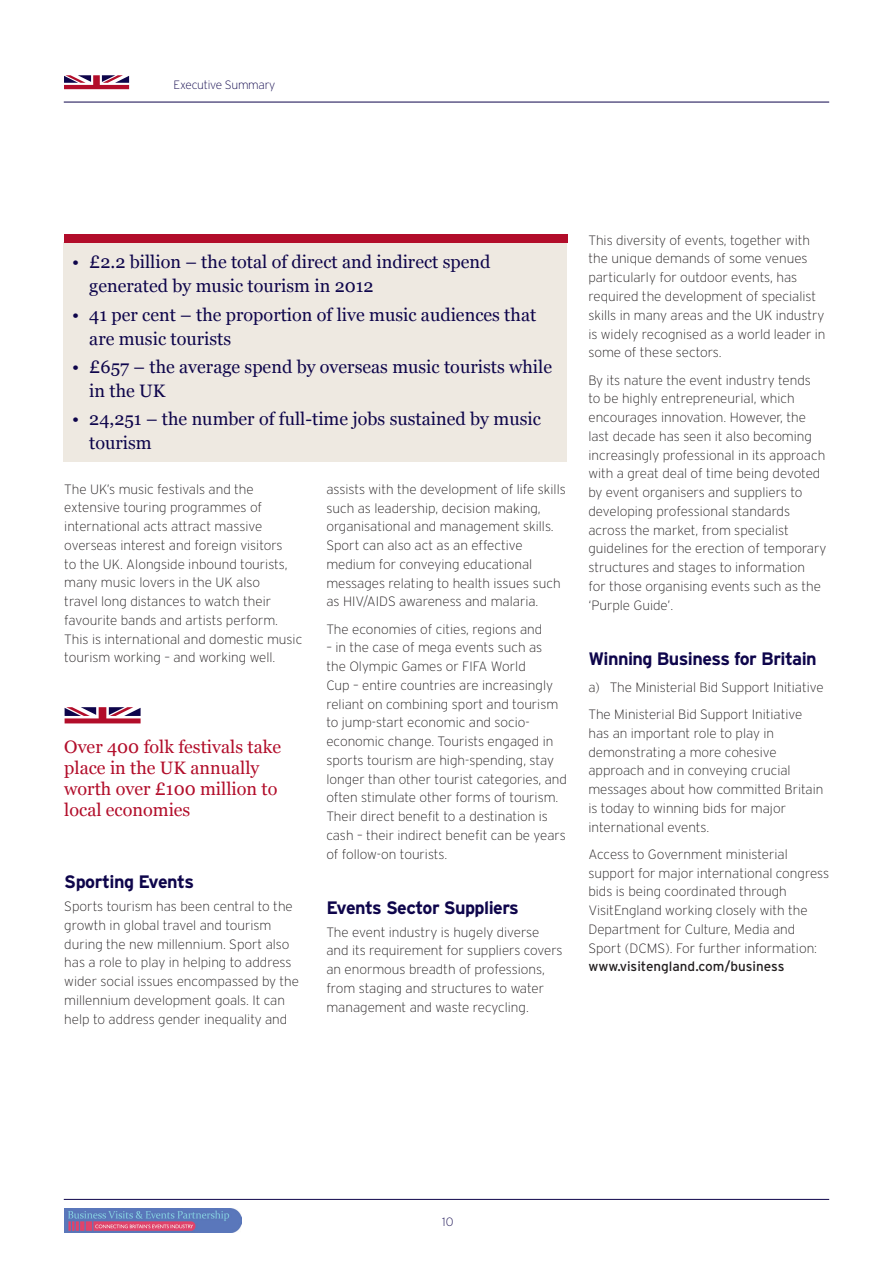
<style>
.page{position:relative;width:893px;height:1263px;background:#fff}
.page>*{position:absolute;margin:0;border:0;box-sizing:border-box;transform-origin:0 0}
.t1{font:18px/24px "Georgia";color:#0e054b}
.Pull_out_RED_LC{font:18px/21px "Georgia";color:#b20d2a}
.Subheading_BLUE{font:700 18px "Interstate";letter-spacing:-.03em;color:#0e054b}
.Body_text{font:200 13.5px/18.8px "Interstate";color:#231f20}
.Body_text-2{font:200 12px "Interstate";letter-spacing:-.02em;color:#0e054b}
.s1{font-weight:400}
</style>
<div class="page">
<img style="left:64px;top:1208px;width:177px;height:24px">
<hr style="left:64px;top:102px;width:765px;height:1px;background:#0e054b">
<hr style="left:64px;top:1199px;width:765px;height:1px;background:#0e054b">
<svg style="left:64px;top:75px;width:65px;height:14px"></svg>
<svg style="left:64px;top:707px;width:1px;height:16px"></svg>
<svg style="left:65px;top:707px;width:76px;height:16px"></svg>
<div style="left:64px;top:242px;width:503px;height:219px;background:#eee9e1"></div>
<div style="left:64px;top:234px;width:503px;height:8px;background:#b20d2a"></div>
<p class="Body_text-2" style="left:174px;top:78px;width:103px">Executive Summary</p>
<p class="t1" style="left:89px;top:250px;width:403px;text-indent:-17px">• £2.2 billion – the total of direct and indirect spend generated by music tourism in 2012</p>
<p class="t1" style="left:89px;top:303px;width:448px;text-indent:-17px">• 41 per cent – the proportion of live music audiences that are music tourists</p>
<p class="t1" style="left:89px;top:355px;width:464px;text-indent:-17px">• £657 – the average spend by overseas music tourists while in the UK</p>
<p class="t1" style="left:89px;top:407px;width:453px;text-indent:-17px">• 24,251 – the number of full-time jobs sustained by music tourism</p>
<p class="Body_text" style="left:64px;top:479px;width:240px">The UK’s music festivals and the extensive touring programmes of international acts attract massive overseas interest and foreign visitors<br>to the UK. Alongside inbound tourists, many music lovers in the UK also<br>travel long distances to watch their favourite bands and artists perform.<br>This is international and domestic music tourism working – and working well.</p>
<p class="Pull_out_RED_LC" style="left:64px;top:737px;width:218px">Over 400 folk festivals take place in the UK annually worth over £100 million to local economies</p>
<p class="Subheading_BLUE" style="left:64px;top:872px;width:131px">Sporting Events</p>
<p class="Body_text" style="left:64px;top:897px;width:236px">Sports tourism has been central to the growth in global travel and tourism during the new millennium. Sport also has a role to play in helping to address wider social issues encompassed by the millennium development goals. It can help to address gender inequality and</p>
<p class="Body_text" style="left:326px;top:480px;width:241px">assists with the development of life skills such as leadership, decision making, organisational and management skills.<br>Sport can also act as an effective medium for conveying educational messages relating to health issues such as HIV/AIDS awareness and malaria.</p>
<p class="Body_text" style="left:326px;top:619px;width:217px">The economies of cities, regions and</p>
<p class="Body_text" style="left:326px;top:638px;width:242px">– in the case of mega events such as<br>the Olympic Games or FIFA World<br>Cup – entire countries are increasingly reliant on combining sport and tourism to jump-start economic and socio&shy;economic change. Tourists engaged in sports tourism are high-spending, stay longer than other tourist categories, and often stimulate other forms of tourism.<br>Their direct benefit to a destination is cash – their indirect benefit can be years of follow-on tourists.</p>
<p class="Subheading_BLUE" style="left:326px;top:897px;width:194px">Events Sector Suppliers</p>
<p class="Body_text" style="left:326px;top:922px;width:238px">The event industry is hugely diverse and its requirement for suppliers covers an enormous breadth of professions, from staging and structures to water management and waste recycling.</p>
<p class="Body_text" style="left:588px;top:231px;width:239px">This diversity of events, together with the unique demands of some venues particularly for outdoor events, has required the development of specialist skills in many areas and the UK industry is widely recognised as a world leader in some of these sectors.</p>
<p class="Body_text" style="left:588px;top:370px;width:239px">By its nature the event industry tends<br>to be highly entrepreneurial, which encourages innovation. However, the last decade has seen it also becoming increasingly professional in its approach with a great deal of time being devoted by event organisers and suppliers to developing professional standards across the market, from specialist guidelines for the erection of temporary structures and stages to information<br>for those organising events such as the ‘Purple Guide’.</p>
<p class="Subheading_BLUE" style="left:588px;top:648px;width:230px">Winning Business for Britain</p>
<p class="Body_text" style="left:588px;top:678px;width:237px">a) The Ministerial Bid Support Initiative</p>
<p class="Body_text" style="left:588px;top:705px;width:237px">The Ministerial Bid Support Initiative has an important role to play in demonstrating a more cohesive approach and in conveying crucial messages about how committed Britain is today to winning bids for major international events.</p>
<p class="Body_text" style="left:588px;top:845px;width:242px">Access to Government ministerial support for major international congress bids is being coordinated through VisitEngland working closely with the Department for Culture, Media and Sport (DCMS). For further information: <span class="s1">www.visitengland.com/business</span></p>
<p class="Body_text-2" style="left:442px;top:1215px;width:13px">10</p>
</div>
